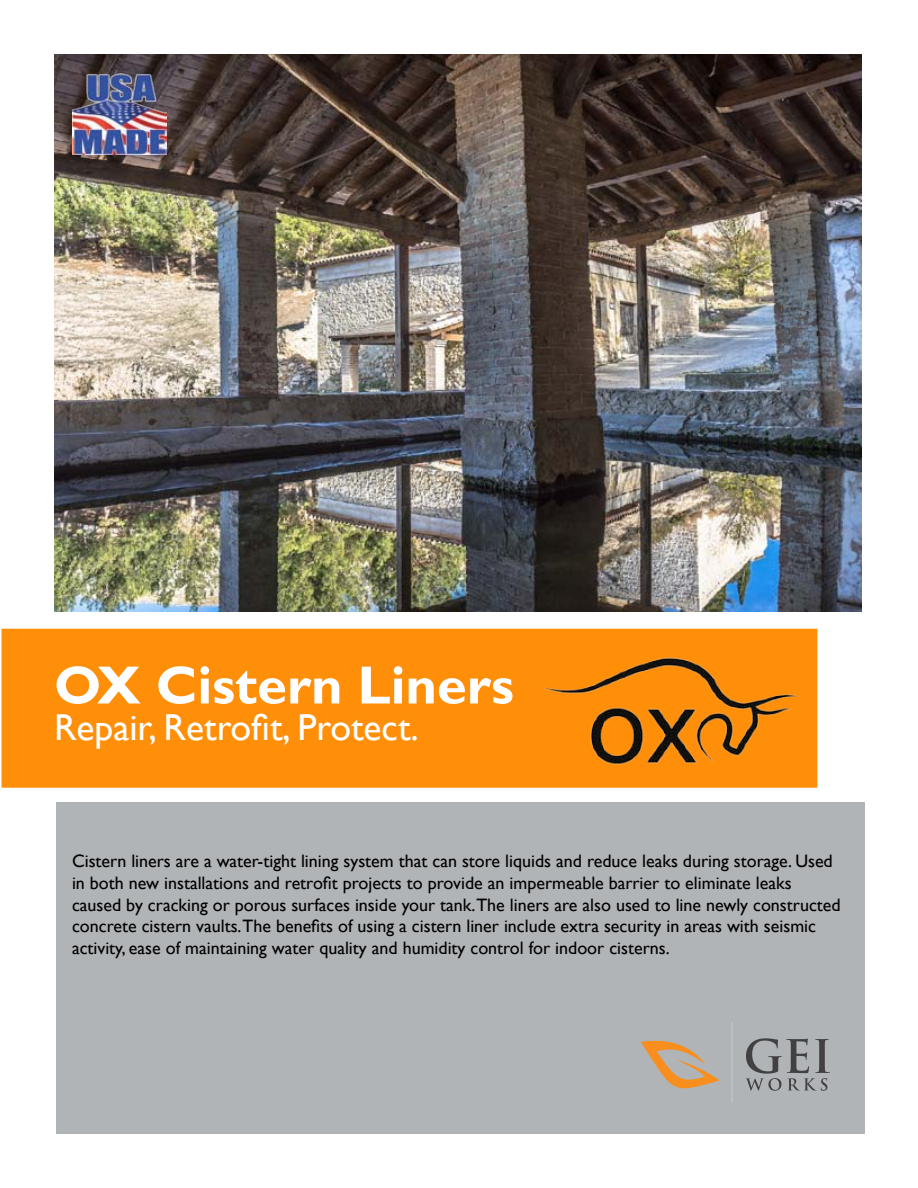
<style>
.page{position:relative;width:918px;height:1188px;background:#fff}
.page>*{position:absolute;margin:0;border:0;box-sizing:border-box;transform-origin:0 0}
.t1{font:700 54px "Gill Sans";color:#fff}
.t2{font:37.5px "Gill Sans";color:#fff}
.t3{font:18px/21.6px "Gill Sans";color:#000}
</style>
<div class="page">
<div style="left:56px;top:803px;width:808px;height:331px;background:#b1b4b6"></div>
<div style="left:1px;top:628px;width:817px;height:160px;background:#ff8e09"></div>
<div style="left:0;top:627px;width:819px;height:162px;border:2px solid #fff"></div>
<svg style="left:746px;top:1038px;width:84px;height:53px"></svg>
<svg style="left:641px;top:1040px;width:79px;height:49px"></svg>
<hr style="left:731px;top:1022px;width:2px;height:80px;background:#bcbec0">
<img style="left:531px;top:627px;width:288px;height:176px">
<img style="left:54px;top:54px;width:808px;height:558px">
<img style="left:72px;top:74px;width:95px;height:81px">
<h1 class="t1" style="left:54px;top:653px;width:461px">OX Cistern Liners</h1>
<h2 class="t2" style="left:54px;top:706px;width:366px">Repair, Retrofit, Protect.</h2>
<p class="t3" style="left:72px;top:851px;width:770px">Cistern liners are a water-tight lining system that can store liquids and reduce leaks during storage. Used in both new installations and retrofit projects to provide an impermeable barrier to eliminate leaks caused by cracking or porous surfaces inside your tank.The liners are also used to line newly constructed concrete cistern vaults.The benefits of using a cistern liner include extra security in areas with seismic activity, ease of maintaining water quality and humidity control for indoor cisterns.</p>
</div>
